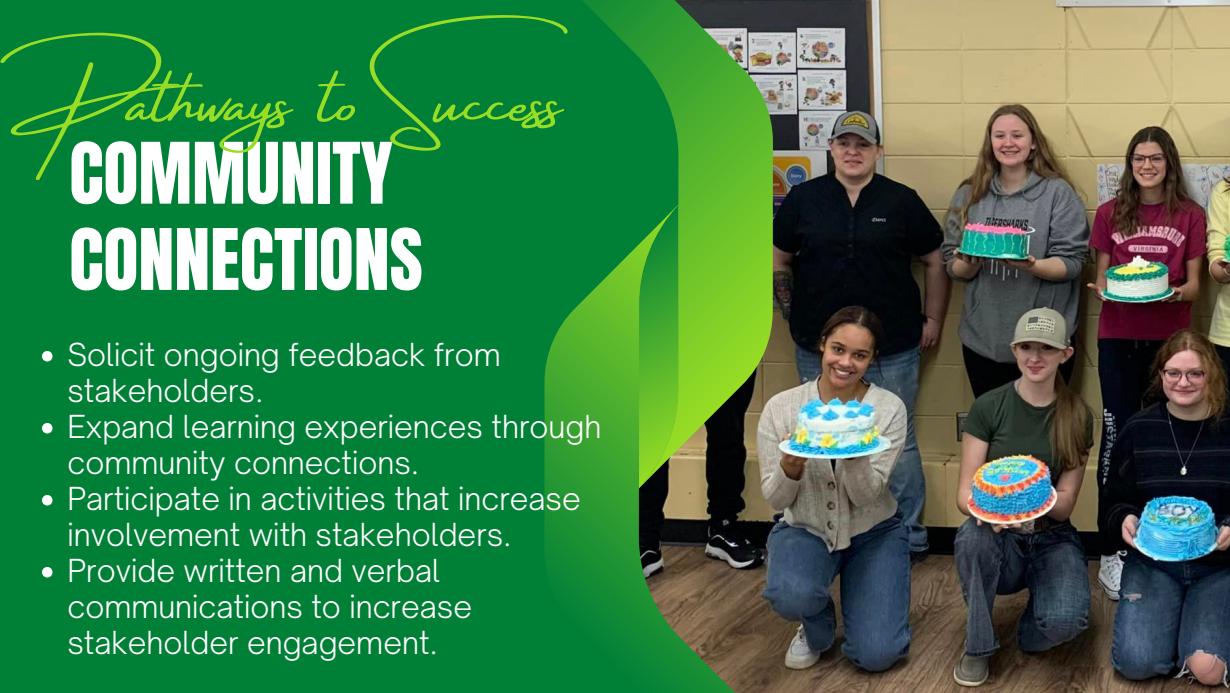
<style>
.page{position:relative;width:1230px;height:693px;background:#008037}
.page>*{position:absolute;margin:0;border:0;box-sizing:border-box;transform-origin:0 0}
.t1{font:72px/86.2px "Anton";color:#fff}
.t2{font:72px "Amsterdam Four";color:#98dd25}
.t3{font:300 30.4px/36px "Open Sauce One";color:#fff}
</style>
<div class="page">
<img style="left:766px;top:0;width:464px;height:693px">
<svg style="left:582px;top:0;width:191px;height:488px"></svg>
<svg style="left:544px;top:205px;width:222px;height:488px"></svg>
<svg style="left:42px;top:351px;width:11px;height:11px"></svg>
<svg style="left:42px;top:423px;width:11px;height:11px"></svg>
<svg style="left:42px;top:495px;width:11px;height:11px"></svg>
<svg style="left:42px;top:567px;width:11px;height:11px"></svg>
<p class="t2" style="left:30px;top:62px;width:554px">Pathways to Success</p>
<p class="t1" style="left:69px;top:131px;width:355px">COMMUNITY<br>CONNECTIONS</p>
<p class="t3" style="left:67px;top:336px;width:435px">Solicit ongoing feedback from stakeholders.</p>
<p class="t3" style="left:67px;top:408px;width:535px">Expand learning experiences through community connections.</p>
<p class="t3" style="left:67px;top:480px;width:515px">Participate in activities that increase involvement with stakeholders.</p>
<p class="t3" style="left:67px;top:552px;width:406px">Provide written and verbal communications to increase stakeholder engagement.</p>
</div>
